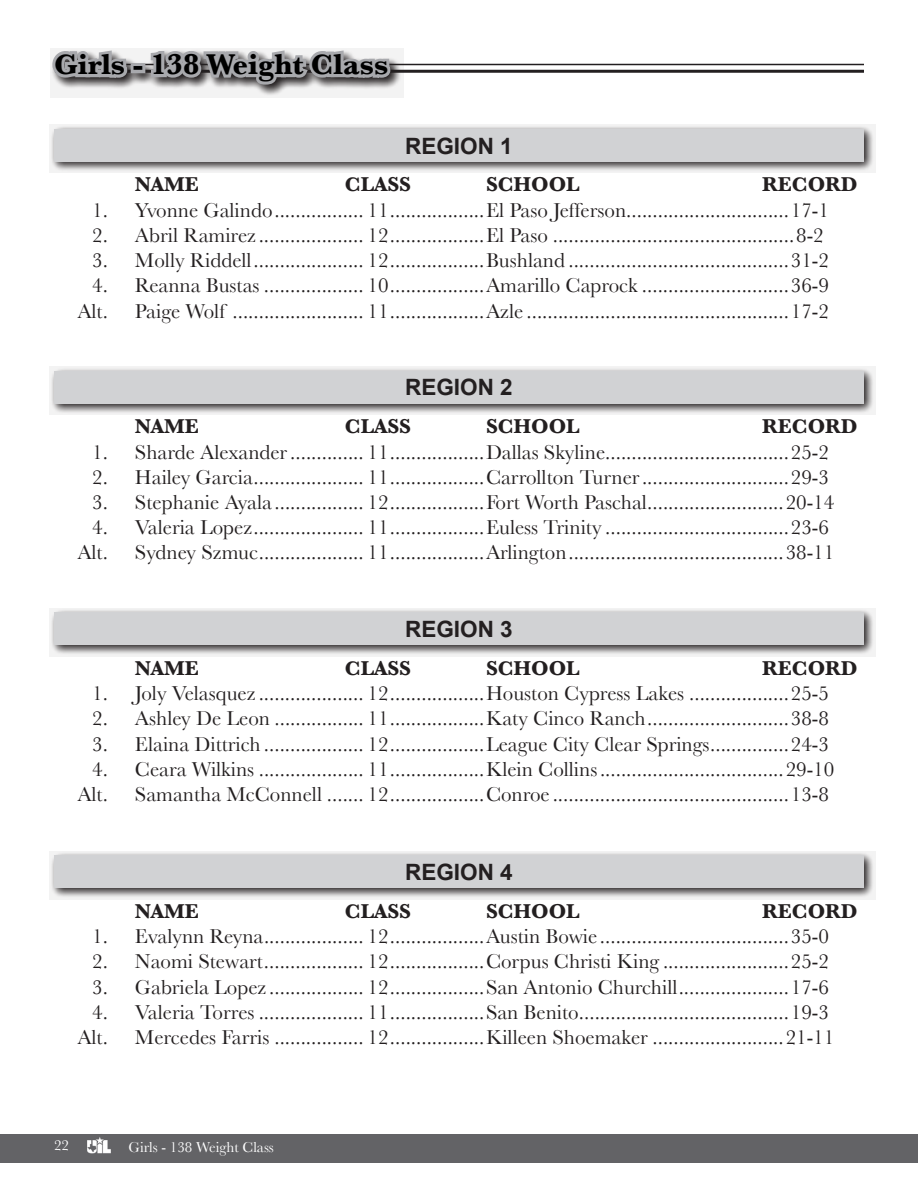
<style>
.page{position:relative;width:918px;height:1188px;background:#fff}
.page>*{position:absolute;margin:0;border:0;box-sizing:border-box;transform-origin:0 0}
.t1{font:700 30px "Baskerville";color:#000}
.t2{font:700 22.5px "Arial";color:#231f20}
.t3{font:21px/25.2px "Baskerville";color:#231f20}
.t4{font:700 21px "Baskerville";color:#231f20}
.t5{font:15px "Baskerville";color:#fff}
</style>
<div class="page">
<div style="left:0;top:1134px;width:918px;height:29px;background:#636366"></div>
<img style="left:87px;top:1137px;width:24px;height:17px">
<hr style="left:55px;top:70px;width:809px;height:3px;background:#231f20">
<hr style="left:55px;top:64px;width:809px;height:1px;background:#231f20">
<svg style="left:50px;top:48px;width:353px;height:50px;fill:#f3f3f3"></svg>
<svg style="left:50px;top:48px;width:82px;height:40px"></svg>
<div style="left:131px;top:63px;width:14px;height:10px;border:6px solid #a8a9ad"></div>
<svg style="left:147px;top:48px;width:248px;height:42px"></svg>
<svg style="left:49px;top:124px;width:827px;height:49px"></svg>
<div style="left:54px;top:129px;width:810px;height:33px;background:#d1d2d4"></div>
<svg style="left:49px;top:366px;width:827px;height:49px"></svg>
<div style="left:54px;top:371px;width:810px;height:32px;background:#d1d2d4"></div>
<svg style="left:49px;top:608px;width:827px;height:48px"></svg>
<div style="left:54px;top:613px;width:810px;height:32px;background:#d1d2d4"></div>
<svg style="left:49px;top:851px;width:827px;height:48px"></svg>
<div style="left:54px;top:856px;width:810px;height:32px;background:#d1d2d4"></div>
<h1 class="t1" style="left:54px;top:47px;width:336px">Girls - 138 Weight Class</h1>
<p class="t2" style="left:405px;top:133px;width:109px">REGION 1</p>
<p class="t4" style="left:135px;top:172px;width:65px">NAME</p>
<p class="t4" style="left:345px;top:172px;width:68px">CLASS</p>
<p class="t4" style="left:486px;top:172px;width:95px">SCHOOL</p>
<p class="t4" style="left:762px;top:172px;width:97px">RECORD</p>
<p class="t3" style="left:92px;top:197px;width:738px">1. Yvonne Galindo................. 11..................El Paso Jefferson...............................17-1</p>
<p class="t3" style="left:92px;top:223px;width:733px">2. Abril Ramirez .................... 12..................El Paso ..............................................8-2</p>
<p class="t3" style="left:92px;top:248px;width:738px">3. Molly Riddell..................... 12..................Bushland ..........................................31-2</p>
<p class="t3" style="left:77px;top:273px;width:753px;text-indent:15px">4. Reanna Bustas ................... 10..................Amarillo Caprock ............................36-9<br>Alt.</p>
<p class="t3" style="left:135px;top:298px;width:696px">Paige Wolf ......................... 11..................Azle ..................................................17-2</p>
<p class="t2" style="left:405px;top:375px;width:109px">REGION 2</p>
<p class="t4" style="left:135px;top:414px;width:65px">NAME</p>
<p class="t4" style="left:345px;top:414px;width:68px">CLASS</p>
<p class="t4" style="left:486px;top:414px;width:95px">SCHOOL</p>
<p class="t4" style="left:762px;top:414px;width:97px">RECORD</p>
<p class="t3" style="left:92px;top:439px;width:738px">1. Sharde Alexander.............. 11..................Dallas Skyline...................................25-2</p>
<p class="t3" style="left:92px;top:464px;width:738px">2. Hailey Garcia..................... 11..................Carrollton Turner............................29-3</p>
<p class="t3" style="left:92px;top:489px;width:744px">3. Stephanie Ayala ................. 12..................Fort Worth Paschal..........................20-14</p>
<p class="t3" style="left:77px;top:515px;width:753px;text-indent:15px">4. Valeria Lopez..................... 11..................Euless Trinity ...................................23-6<br>Alt.</p>
<p class="t3" style="left:135px;top:540px;width:701px">Sydney Szmuc.................... 11..................Arlington.........................................38-11</p>
<p class="t2" style="left:405px;top:617px;width:109px">REGION 3</p>
<p class="t4" style="left:135px;top:656px;width:65px">NAME</p>
<p class="t4" style="left:345px;top:656px;width:68px">CLASS</p>
<p class="t4" style="left:486px;top:656px;width:95px">SCHOOL</p>
<p class="t4" style="left:762px;top:656px;width:97px">RECORD</p>
<p class="t3" style="left:92px;top:681px;width:738px">1. Joly Velasquez .................... 12..................Houston Cypress Lakes ...................25-5</p>
<p class="t3" style="left:92px;top:706px;width:738px">2. Ashley De Leon ................. 11..................Katy Cinco Ranch...........................38-8</p>
<p class="t3" style="left:92px;top:731px;width:738px">3. Elaina Dittrich ................... 12..................League City Clear Springs...............24-3</p>
<p class="t3" style="left:77px;top:756px;width:758px;text-indent:15px">4. Ceara Wilkins .................... 11..................Klein Collins...................................29-10<br>Alt.</p>
<p class="t3" style="left:135px;top:782px;width:696px">Samantha McConnell ....... 12..................Conroe .............................................13-8</p>
<p class="t2" style="left:405px;top:860px;width:109px">REGION 4</p>
<p class="t4" style="left:135px;top:899px;width:65px">NAME</p>
<p class="t4" style="left:345px;top:899px;width:68px">CLASS</p>
<p class="t4" style="left:486px;top:899px;width:95px">SCHOOL</p>
<p class="t4" style="left:762px;top:899px;width:97px">RECORD</p>
<p class="t3" style="left:92px;top:924px;width:738px">1. Evalynn Reyna................... 12..................Austin Bowie ....................................35-0</p>
<p class="t3" style="left:92px;top:949px;width:738px">2. Naomi Stewart................... 12..................Corpus Christi King ........................25-2</p>
<p class="t3" style="left:92px;top:974px;width:738px">3. Gabriela Lopez .................. 12..................San Antonio Churchill.....................17-6</p>
<p class="t3" style="left:77px;top:999px;width:753px;text-indent:15px">4. Valeria Torres .................... 11..................San Benito........................................19-3<br>Alt.</p>
<p class="t3" style="left:135px;top:1025px;width:701px">Mercedes Farris ................. 12..................Killeen Shoemaker .........................21-11</p>
<p class="t5" style="left:54px;top:1137px;width:16px">22</p>
<p class="t5" style="left:129px;top:1138px;width:147px">Girls - 138 Weight Class</p>
</div>
